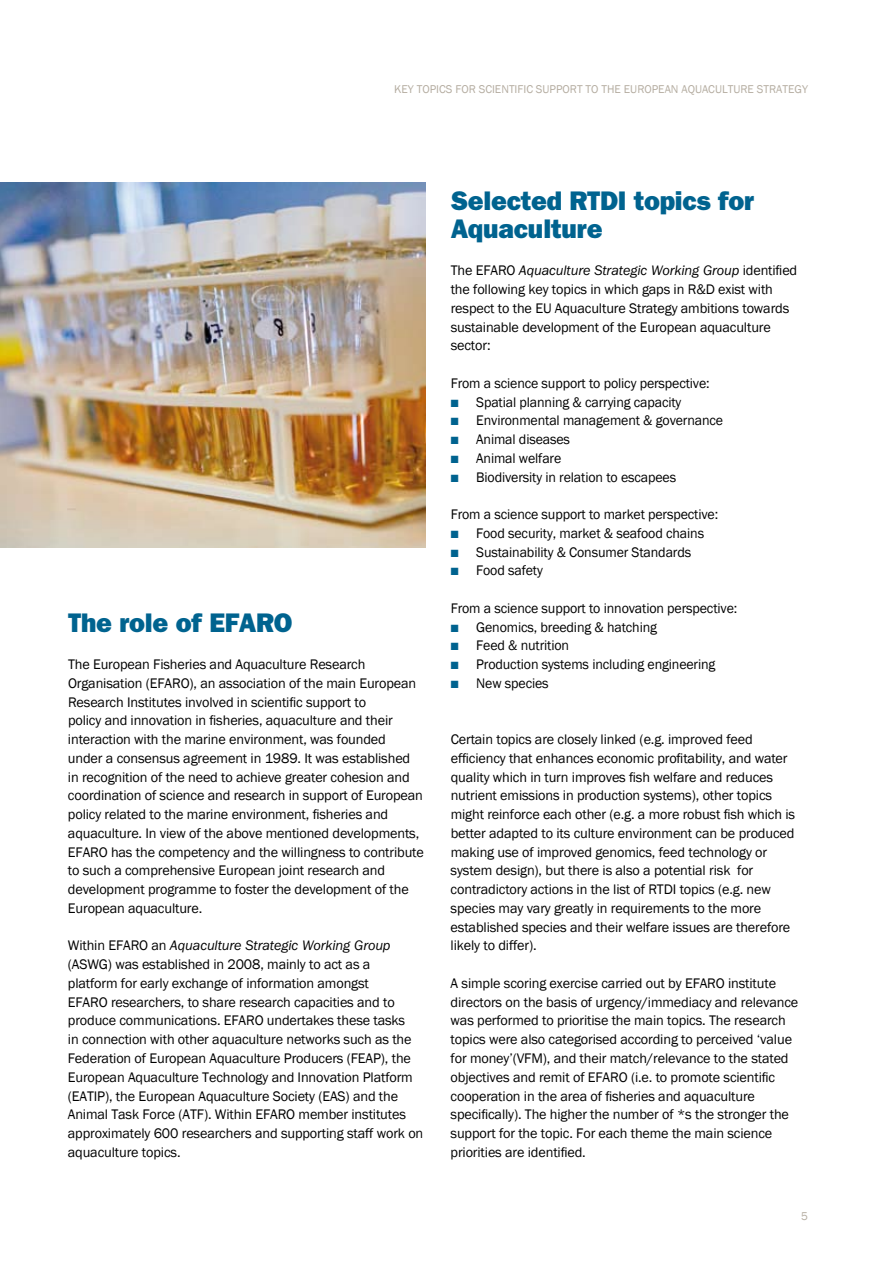
<style>
.page{position:relative;width:893px;height:1263px;background:#fff}
.page>*{position:absolute;margin:0;border:0;box-sizing:border-box;transform-origin:0 0}
.t1{font:800 27px/28.2px "Franklin Gothic";letter-spacing:-.01em;color:#00638f}
.t2{font:14.25px/18.8px "Franklin Gothic";letter-spacing:-.01em;color:#000}
.t3{font:11.7px "Franklin Gothic";color:#b5ada1}
.s1{font-style:italic}
.s2{color:#00638f}
</style>
<div class="page">
<img style="left:0;top:183px;width:425px;height:364px">
<p class="t3" style="left:394px;top:82px;width:415px">KEY TOPICS FOR SCIENTIFIC SUPPORT TO THE EUROPEAN AQUACULTURE STRATEGY</p>
<h1 class="t1" style="left:68px;top:608px;width:226px">The role of EFARO</h1>
<p class="t2" style="left:68px;top:655px;width:358px">The European Fisheries and Aquaculture Research Organisation (EFARO), an association of the main European Research Institutes involved in scientific support to<br>policy and innovation in fisheries, aquaculture and their interaction with the marine environment, was founded under a consensus agreement in 1989. It was established in recognition of the need to achieve greater cohesion and coordination of science and research in support of European policy related to the marine environment, fisheries and aquaculture. In view of the above mentioned developments, EFARO has the competency and the willingness to contribute to such a comprehensive European joint research and development programme to foster the development of the European aquaculture.</p>
<p class="t2" style="left:68px;top:937px;width:357px">Within EFARO an <span class="s1">Aquaculture Strategic Working Group </span>(ASWG) was established in 2008, mainly to act as a platform for early exchange of information amongst<br>EFARO researchers, to share research capacities and to produce communications. EFARO undertakes these tasks<br>in connection with other aquaculture networks such as the Federation of European Aquaculture Producers (FEAP), the European Aquaculture Technology and Innovation Platform (EATIP), the European Aquaculture Society (EAS) and the Animal Task Force (ATF). Within EFARO member institutes approximately 600 researchers and supporting staff work on aquaculture topics.</p>
<h1 class="t1" style="left:451px;top:186px;width:305px">Selected RTDI topics for<br>Aquaculture</h1>
<p class="t2" style="left:451px;top:261px;width:348px">The EFARO <span class="s1">Aquaculture Strategic Working Group</span> identified the following key topics in which gaps in R&amp;D exist with respect to the EU Aquaculture Strategy ambitions towards sustainable development of the European aquaculture sector:</p>
<p class="t2" style="left:451px;top:374px;width:260px">From a science support to policy perspective:</p>
<p class="t2" style="left:451px;top:393px;width:232px"><span class="s2">■</span> Spatial planning &amp; carrying capacity</p>
<p class="t2" style="left:451px;top:411px;width:274px"><span class="s2">■</span> Environmental management &amp; governance</p>
<p class="t2" style="left:451px;top:430px;width:121px"><span class="s2">■</span> Animal diseases</p>
<p class="t2" style="left:451px;top:449px;width:112px"><span class="s2">■</span> Animal welfare</p>
<p class="t2" style="left:451px;top:468px;width:227px"><span class="s2">■</span> Biodiversity in relation to escapees</p>
<p class="t2" style="left:451px;top:505px;width:269px">From a science support to market perspective:</p>
<p class="t2" style="left:451px;top:524px;width:255px"><span class="s2">■</span> Food security, market &amp; seafood chains</p>
<p class="t2" style="left:451px;top:543px;width:242px"><span class="s2">■</span> Sustainability &amp; Consumer Standards</p>
<p class="t2" style="left:451px;top:561px;width:94px"><span class="s2">■</span> Food safety</p>
<p class="t2" style="left:451px;top:599px;width:288px">From a science support to innovation perspective:</p>
<p class="t2" style="left:451px;top:618px;width:208px"><span class="s2">■</span> Genomics, breeding &amp; hatching</p>
<p class="t2" style="left:451px;top:636px;width:120px"><span class="s2">■</span> Feed &amp; nutrition</p>
<p class="t2" style="left:451px;top:655px;width:266px"><span class="s2">■</span> Production systems including engineering</p>
<p class="t2" style="left:451px;top:674px;width:99px"><span class="s2">■</span> New species</p>
<p class="t2" style="left:451px;top:730px;width:346px">Certain topics are closely linked (e.g. improved feed efficiency that enhances economic profitability, and water quality which in turn improves fish welfare and reduces nutrient emissions in production systems), other topics might reinforce each other (e.g. a more robust fish which is better adapted to its culture environment can be produced making use of improved genomics, feed technology or system design), but there is also a potential risk for contradictory actions in the list of RTDI topics (e.g. new species may vary greatly in requirements to the more established species and their welfare issues are therefore likely to differ).</p>
<p class="t2" style="left:451px;top:974px;width:349px">A simple scoring exercise carried out by EFARO institute directors on the basis of urgency/immediacy and relevance was performed to prioritise the main topics. The research topics were also categorised according to perceived ‘value for money’(VFM), and their match/relevance to the stated objectives and remit of EFARO (i.e. to promote scientific cooperation in the area of fisheries and aquaculture specifically). The higher the number of *s the stronger the support for the topic. For each theme the main science priorities are identified.</p>
<p class="t3" style="left:801px;top:1209px;width:8px">5</p>
</div>
